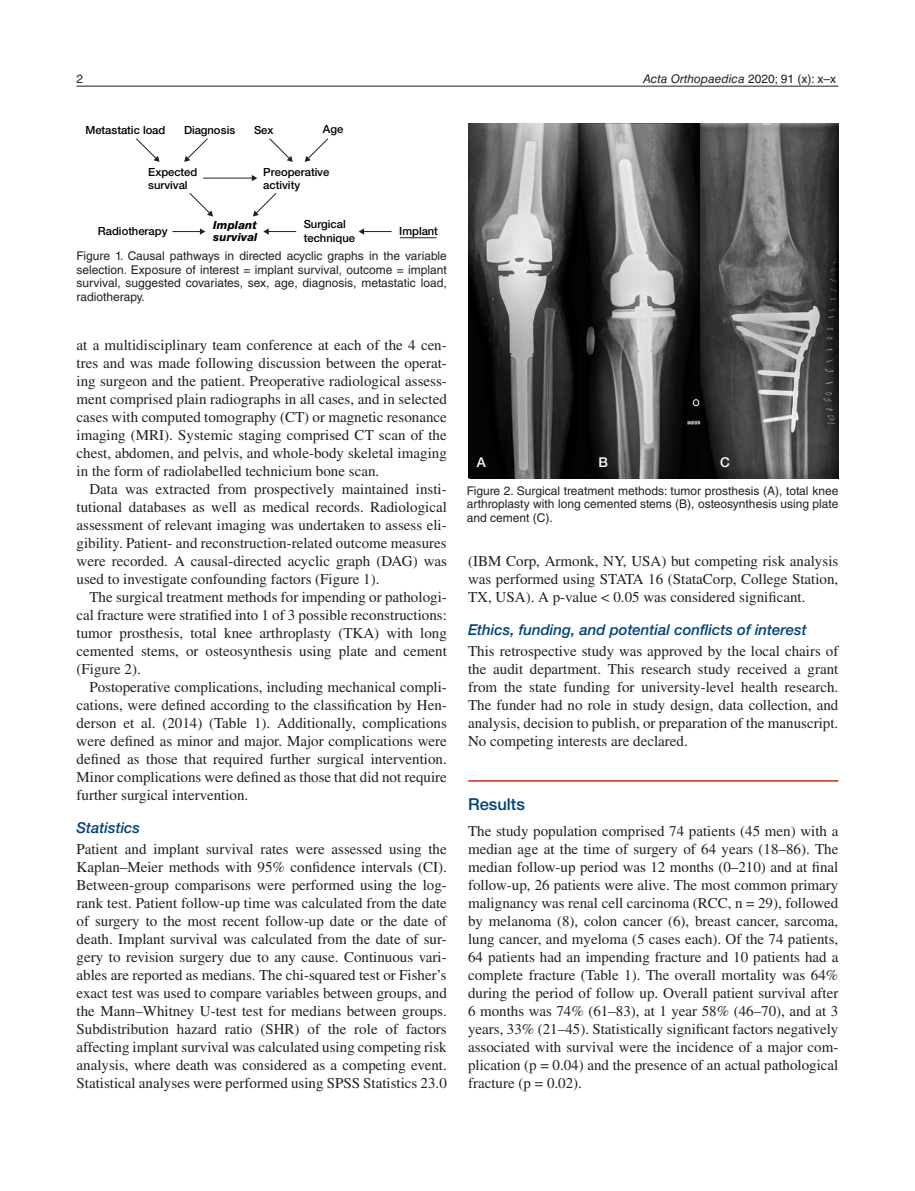
<style>
.page{position:relative;width:915px;height:1191px;background:#fff}
.page>*{position:absolute;margin:0;border:0;box-sizing:border-box;transform-origin:0 0}
.t1{font:500 16.5px "Helvetica Neue LTW1 G";color:#004279}
.t2{font:15px/18px "Times";color:#231f20;text-align:justify}
.t3{font:italic 500 15px "Helvetica Neue LTW1 G";color:#004279}
.t4{font:500 13.5px "Helvetica Neue LTW1 G";color:#fff}
.t5{font:12px/13.5px "Helvetica LT Std";color:#231f20;text-align:justify}
.t6{font:italic 12px "Helvetica LT Std";color:#231f20}
.t7{font:500 11.25px/12.3px "Helvetica Neue LTW1 G";letter-spacing:-.005em;color:#000}
.t8{font:italic 800 11.25px/12.3px "Helvetica Neue LTW1 G";letter-spacing:.01em;color:#000}
.s1{font-style:normal}
</style>
<div class="page">
<hr style="left:77px;top:86px;width:761px;height:1px;background:#231f20">
<hr style="left:468px;top:780px;width:370px;height:1px;background:#bc2e18">
<svg style="left:172px;top:228px;width:33px;height:7px"></svg>
<hr style="left:203px;top:178px;width:50px;height:1px;background:#231f20">
<svg style="left:252px;top:175px;width:5px;height:6px"></svg>
<svg style="left:358px;top:228px;width:33px;height:7px"></svg>
<svg style="left:263px;top:228px;width:33px;height:7px"></svg>
<svg style="left:253px;top:193px;width:24px;height:23px"></svg>
<svg style="left:189px;top:193px;width:24px;height:23px"></svg>
<svg style="left:136px;top:138px;width:23px;height:24px"></svg>
<svg style="left:184px;top:138px;width:24px;height:24px"></svg>
<svg style="left:269px;top:138px;width:24px;height:24px"></svg>
<svg style="left:304px;top:138px;width:25px;height:24px"></svg>
<hr style="left:400px;top:237px;width:36px;height:1px;background:#231f20">
<img style="left:468px;top:123px;width:370px;height:356px">
<p class="t5" style="left:77px;top:72px;width:8px">2</p>
<p class="t6" style="left:643px;top:72px;width:195px">Acta Orthopaedica <span class="s1">2020; 91 (x): x–x</span></p>
<p class="t7" style="left:85px;top:124px;width:81px">Metastatic load</p>
<p class="t7" style="left:184px;top:124px;width:53px">Diagnosis</p>
<p class="t7" style="left:254px;top:124px;width:21px">Sex</p>
<p class="t7" style="left:323px;top:123px;width:22px">Age</p>
<p class="t7" style="left:148px;top:166px;width:51px">Expected survival</p>
<p class="t7" style="left:263px;top:166px;width:67px">Preoperative activity</p>
<p class="t7" style="left:98px;top:225px;width:71px">Radiotherapy</p>
<p class="t8" style="left:213px;top:219px;width:46px">Implant survival</p>
<p class="t7" style="left:303px;top:218px;width:53px;line-height:13.6px">Surgical technique</p>
<p class="t7" style="left:399px;top:225px;width:40px">Implant</p>
<p class="t5" style="left:77px;top:249px;width:371px">Figure 1. Causal pathways in directed acyclic graphs in the variable selection. Exposure of interest = implant survival, outcome = implant survival, suggested covariates, sex, age, diagnosis, metastatic load, radiotherapy.</p>
<p class="t2" style="left:77px;top:335px;width:371px">at a multidisciplinary team conference at each of the 4 cen&shy;tres and was made following discussion between the operat&shy;ing surgeon and the patient. Preoperative radiological assess&shy;ment comprised plain radiographs in all cases, and in selected cases with computed tomography (CT) or magnetic resonance imaging (MRI). Systemic staging comprised CT scan of the chest, abdomen, and pelvis, and whole-body skeletal imaging in the form of radiolabelled technicium bone scan.</p>
<p class="t2" style="left:77px;top:479px;width:371px;text-indent:13px">Data was extracted from prospectively maintained insti&shy;tutional databases as well as medical records. Radiological assessment of relevant imaging was undertaken to assess eli&shy;gibility. Patient- and reconstruction-related outcome measures were recorded. A causal-directed acyclic graph (DAG) was used to investigate confounding factors (Figure 1).</p>
<p class="t2" style="left:77px;top:587px;width:371px;text-indent:13px">The surgical treatment methods for impending or pathologi&shy;cal fracture were stratified into 1 of 3 possible reconstructions: tumor prosthesis, total knee arthroplasty (TKA) with long cemented stems, or osteosynthesis using plate and cement (Figure 2).</p>
<p class="t2" style="left:77px;top:677px;width:371px;text-indent:13px">Postoperative complications, including mechanical compli&shy;cations, were defined according to the classification by Hen&shy;derson et al. (2014) (Table 1). Additionally, complications were defined as minor and major. Major complications were defined as those that required further surgical intervention.<br>Minor complications were defined as those that did not require further surgical intervention.</p>
<p class="t3" style="left:77px;top:818px;width:65px">Statistics</p>
<p class="t2" style="left:77px;top:839px;width:371px">Patient and implant survival rates were assessed using the Kaplan–Meier methods with 95% confidence intervals (CI).<br>Between-group comparisons were performed using the log&shy;rank test. Patient follow-up time was calculated from the date of surgery to the most recent follow-up date or the date of death. Implant survival was calculated from the date of sur&shy;gery to revision surgery due to any cause. Continuous vari&shy;ables are reported as medians. The chi-squared test or Fisher’s exact test was used to compare variables between groups, and the Mann–Whitney U-test test for medians between groups.<br>Subdistribution hazard ratio (SHR) of the role of factors affecting implant survival was calculated using competing risk analysis, where death was considered as a competing event.<br>Statistical analyses were performed using SPSS Statistics 23.0</p>
<p class="t4" style="left:476px;top:454px;width:11px">A</p>
<p class="t4" style="left:598px;top:454px;width:11px">B</p>
<p class="t4" style="left:719px;top:454px;width:11px">C</p>
<p class="t5" style="left:466px;top:483px;width:373px">Figure 2. Surgical treatment methods: tumor prosthesis (A), total knee arthroplasty with long cemented stems (B), osteosynthesis using plate and cement (C).</p>
<p class="t2" style="left:468px;top:551px;width:371px">(IBM Corp, Armonk, NY, USA) but competing risk analysis was performed using STATA 16 (StataCorp, College Station, TX, USA). A p-value &lt; 0.05 was considered significant.</p>
<p class="t3" style="left:468px;top:620px;width:340px">Ethics, funding, and potential conflicts of interest</p>
<p class="t2" style="left:468px;top:641px;width:371px">This retrospective study was approved by the local chairs of the audit department. This research study received a grant from the state funding for university-level health research.<br>The funder had no role in study design, data collection, and analysis, decision to publish, or preparation of the manuscript.<br>No competing interests are declared.</p>
<p class="t1" style="left:468px;top:794px;width:58px">Results</p>
<p class="t2" style="left:468px;top:821px;width:371px">The study population comprised 74 patients (45 men) with a median age at the time of surgery of 64 years (18–86). The median follow-up period was 12 months (0–210) and at final follow-up, 26 patients were alive. The most common primary malignancy was renal cell carcinoma (RCC, n = 29), followed by melanoma (8), colon cancer (6), breast cancer, sarcoma, lung cancer, and myeloma (5 cases each). Of the 74 patients, 64 patients had an impending fracture and 10 patients had a complete fracture (Table 1). The overall mortality was 64% during the period of follow up. Overall patient survival after 6 months was 74% (61–83), at 1 year 58% (46–70), and at 3 years, 33% (21–45). Statistically significant factors negatively associated with survival were the incidence of a major com&shy;plication (p = 0.04) and the presence of an actual pathological fracture (p = 0.02).</p>
</div>
